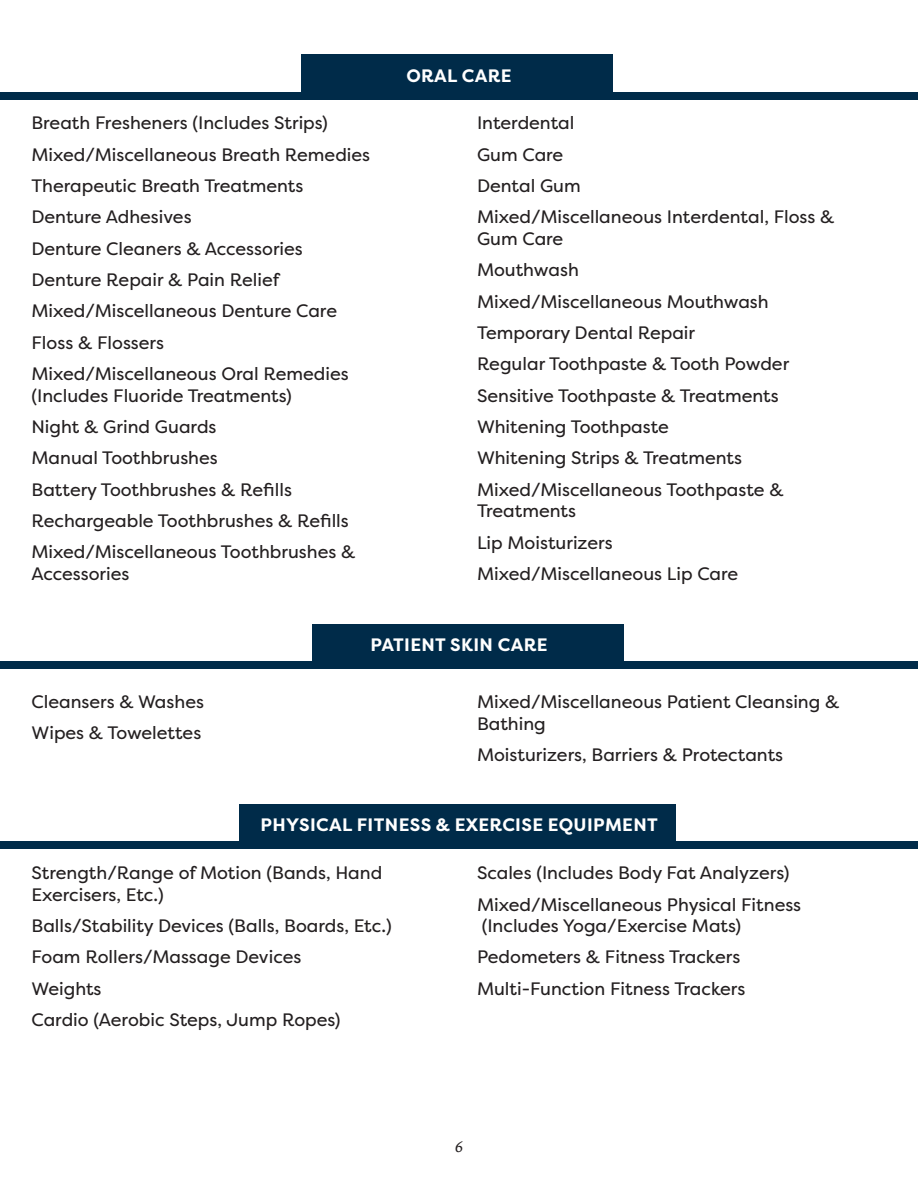
<style>
.page{position:relative;width:918px;height:1188px;background:#fff}
.page>*{position:absolute;margin:0;border:0;box-sizing:border-box;transform-origin:0 0}
.t1{font:18px/21.6px "Filson Pro";color:#231f20}
.t2{font:700 18px "Filson Pro";letter-spacing:.02em;color:#fff}
.t3{font:italic 18px "Alegreya";color:#231f20}
</style>
<div class="page">
<div style="left:312px;top:624px;width:312px;height:40px;background:#002b49"></div>
<div style="left:301px;top:55px;width:312px;height:39px;background:#002b49"></div>
<div style="left:0;top:661px;width:918px;height:8px;background:#002b49"></div>
<div style="left:0;top:92px;width:918px;height:8px;background:#002b49"></div>
<div style="left:239px;top:804px;width:436px;height:40px;background:#002b49"></div>
<div style="left:0;top:841px;width:918px;height:8px;background:#002b49"></div>
<p class="t1" style="left:32px;top:112px;width:298px">Breath Fresheners (Includes Strips)</p>
<p class="t1" style="left:32px;top:143px;width:340px">Mixed/Miscellaneous Breath Remedies</p>
<p class="t1" style="left:32px;top:175px;width:273px">Therapeutic Breath Treatments</p>
<p class="t1" style="left:32px;top:206px;width:162px">Denture Adhesives</p>
<p class="t1" style="left:32px;top:237px;width:273px">Denture Cleaners &amp; Accessories</p>
<p class="t1" style="left:32px;top:269px;width:249px">Denture Repair &amp; Pain Relief</p>
<p class="t1" style="left:32px;top:300px;width:307px">Mixed/Miscellaneous Denture Care</p>
<p class="t1" style="left:32px;top:331px;width:134px">Floss &amp; Flossers</p>
<p class="t1" style="left:32px;top:363px;width:319px">Mixed/Miscellaneous Oral Remedies (Includes Fluoride Treatments)</p>
<p class="t1" style="left:32px;top:416px;width:187px">Night &amp; Grind Guards</p>
<p class="t1" style="left:32px;top:447px;width:188px">Manual Toothbrushes</p>
<p class="t1" style="left:32px;top:478px;width:262px">Battery Toothbrushes &amp; Refills</p>
<p class="t1" style="left:32px;top:510px;width:319px">Rechargeable Toothbrushes &amp; Refills</p>
<p class="t1" style="left:32px;top:541px;width:325px">Mixed/Miscellaneous Toothbrushes &amp;<br>Accessories</p>
<p class="t2" style="left:406px;top:64px;width:107px">ORAL CARE</p>
<p class="t1" style="left:477px;top:112px;width:99px">Interdental</p>
<p class="t1" style="left:477px;top:143px;width:88px">Gum Care</p>
<p class="t1" style="left:477px;top:175px;width:105px">Dental Gum</p>
<p class="t1" style="left:477px;top:206px;width:359px">Mixed/Miscellaneous Interdental, Floss &amp;<br>Gum Care</p>
<p class="t1" style="left:477px;top:259px;width:103px">Mouthwash</p>
<p class="t1" style="left:477px;top:290px;width:293px">Mixed/Miscellaneous Mouthwash</p>
<p class="t1" style="left:477px;top:322px;width:220px">Temporary Dental Repair</p>
<p class="t1" style="left:477px;top:353px;width:314px">Regular Toothpaste &amp; Tooth Powder</p>
<p class="t1" style="left:477px;top:384px;width:303px">Sensitive Toothpaste &amp; Treatments</p>
<p class="t1" style="left:477px;top:416px;width:194px">Whitening Toothpaste</p>
<p class="t1" style="left:477px;top:447px;width:267px">Whitening Strips &amp; Treatments</p>
<p class="t1" style="left:477px;top:478px;width:308px">Mixed/Miscellaneous Toothpaste &amp;<br>Treatments</p>
<p class="t1" style="left:477px;top:531px;width:137px">Lip Moisturizers</p>
<p class="t1" style="left:477px;top:562px;width:263px">Mixed/Miscellaneous Lip Care</p>
<p class="t1" style="left:32px;top:691px;width:174px">Cleansers &amp; Washes</p>
<p class="t1" style="left:32px;top:722px;width:171px">Wipes &amp; Towelettes</p>
<p class="t2" style="left:371px;top:634px;width:178px">PATIENT SKIN CARE</p>
<p class="t1" style="left:477px;top:691px;width:364px">Mixed/Miscellaneous Patient Cleansing &amp;<br>Bathing</p>
<p class="t1" style="left:477px;top:744px;width:308px">Moisturizers, Barriers &amp; Protectants</p>
<p class="t2" style="left:261px;top:814px;width:399px">PHYSICAL FITNESS &amp; EXERCISE EQUIPMENT</p>
<p class="t1" style="left:477px;top:862px;width:314px">Scales (Includes Body Fat Analyzers)</p>
<p class="t1" style="left:477px;top:893px;width:326px">Mixed/Miscellaneous Physical Fitness (Includes Yoga/Exercise Mats)</p>
<p class="t1" style="left:477px;top:946px;width:265px">Pedometers &amp; Fitness Trackers</p>
<p class="t1" style="left:477px;top:977px;width:270px">Multi-Function Fitness Trackers</p>
<p class="t1" style="left:32px;top:862px;width:352px">Strength/Range of Motion (Bands, Hand<br>Exercisers, Etc.)</p>
<p class="t1" style="left:32px;top:915px;width:362px">Balls/Stability Devices (Balls, Boards, Etc.)</p>
<p class="t1" style="left:32px;top:946px;width:271px">Foam Rollers/Massage Devices</p>
<p class="t1" style="left:32px;top:977px;width:72px">Weights</p>
<p class="t1" style="left:32px;top:1009px;width:311px">Cardio (Aerobic Steps, Jump Ropes)</p>
<p class="t3" style="left:455px;top:1134px;width:9px">6</p>
</div>
